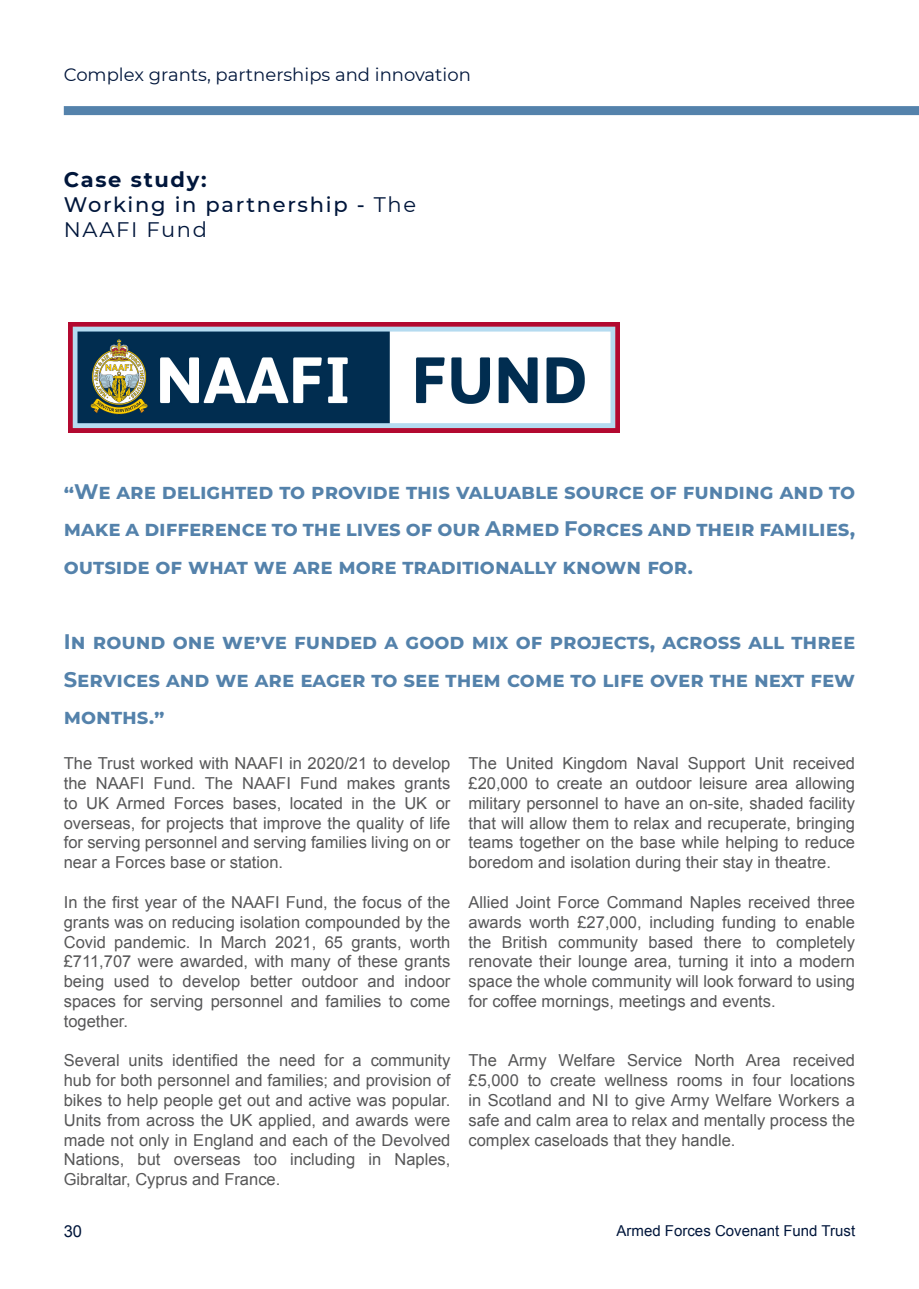
<style>
.page{position:relative;width:919px;height:1289px;background:#fff}
.page>*{position:absolute;margin:0;border:0;box-sizing:border-box;transform-origin:0 0}
.body_text_June_2021{font:700 21px/37.5px "Montserrat";color:#5482ab;text-align:justify}
.Magazine_Title{font:500 21px/25.2px "Montserrat";letter-spacing:.08em;color:#00163b}
.Magazine_Title-2{font:700 21px "Montserrat";letter-spacing:.08em;color:#00163b}
.t1{font:18px "Montserrat";color:#00163b}
.body_text_June_2021-2{font:16.5px/19.8px "Arial";color:#575758;text-align:justify}
.t2{font:16.5px "Arial";color:#00163b}
.t3{font:15px "Arial";color:#00163b}
.s1{font-weight:400}
</style>
<div class="page">
<div style="left:64px;top:106px;width:854px;height:9px;background:#5482ab"></div>
<img style="left:69px;top:322px;width:550px;height:110px">
<p class="t1" style="left:64px;top:62px;width:408px">Complex grants, partnerships and innovation</p>
<p class="Magazine_Title-2" style="left:64px;top:164px;width:144px">Case study:</p>
<p class="Magazine_Title" style="left:64px;top:191px;width:354px">Working in partnership - <span class="s1">The<br>NAAFI Fund</span></p>
<p class="body_text_June_2021" style="left:64px;top:471px;width:792px">“We are delighted to provide this valuable source of funding and to make a difference to the lives of our Armed Forces and their families, outside of what we are more traditionally known for.</p>
<p class="body_text_June_2021" style="left:64px;top:621px;width:792px">In round one we’ve funded a good mix of projects, across all three Services and we are eager to see them come to life over the next few months.”</p>
<p class="body_text_June_2021-2" style="left:64px;top:753px;width:388px">The Trust worked with NAAFI in 2020/21 to develop the NAAFI Fund. The NAAFI Fund makes grants to UK Armed Forces bases, located in the UK or overseas, for projects that improve the quality of life for serving personnel and serving families living on or near a Forces base or station.</p>
<p class="body_text_June_2021-2" style="left:64px;top:892px;width:388px">In the first year of the NAAFI Fund, the focus of the grants was on reducing isolation compounded by the Covid pandemic. In March 2021, 65 grants, worth £711,707 were awarded, with many of these grants being used to develop better outdoor and indoor spaces for serving personnel and families to come together.</p>
<p class="body_text_June_2021-2" style="left:64px;top:1050px;width:388px">Several units identified the need for a community hub for both personnel and families; and provision of bikes to help people get out and active was popular.<br>Units from across the UK applied, and awards were made not only in England and each of the Devolved Nations, but overseas too including in Naples, Gibraltar, Cyprus and France.</p>
<p class="body_text_June_2021-2" style="left:468px;top:753px;width:388px">The United Kingdom Naval Support Unit received £20,000 to create an outdoor leisure area allowing military personnel to have an on-site, shaded facility that will allow them to relax and recuperate, bringing teams together on the base while helping to reduce boredom and isolation during their stay in theatre.</p>
<p class="body_text_June_2021-2" style="left:468px;top:892px;width:388px">Allied Joint Force Command Naples received three awards worth £27,000, including funding to enable the British community based there to completely renovate their lounge area, turning it into a modern space the whole community will look forward to using for coffee mornings, meetings and events.</p>
<p class="body_text_June_2021-2" style="left:468px;top:1050px;width:388px">The Army Welfare Service North Area received £5,000 to create wellness rooms in four locations in Scotland and NI to give Army Welfare Workers a safe and calm area to relax and mentally process the complex caseloads that they handle.</p>
<p class="t2" style="left:64px;top:1220px;width:20px">30</p>
<p class="t3" style="left:616px;top:1220px;width:240px">Armed Forces Covenant Fund Trust</p>
</div>
